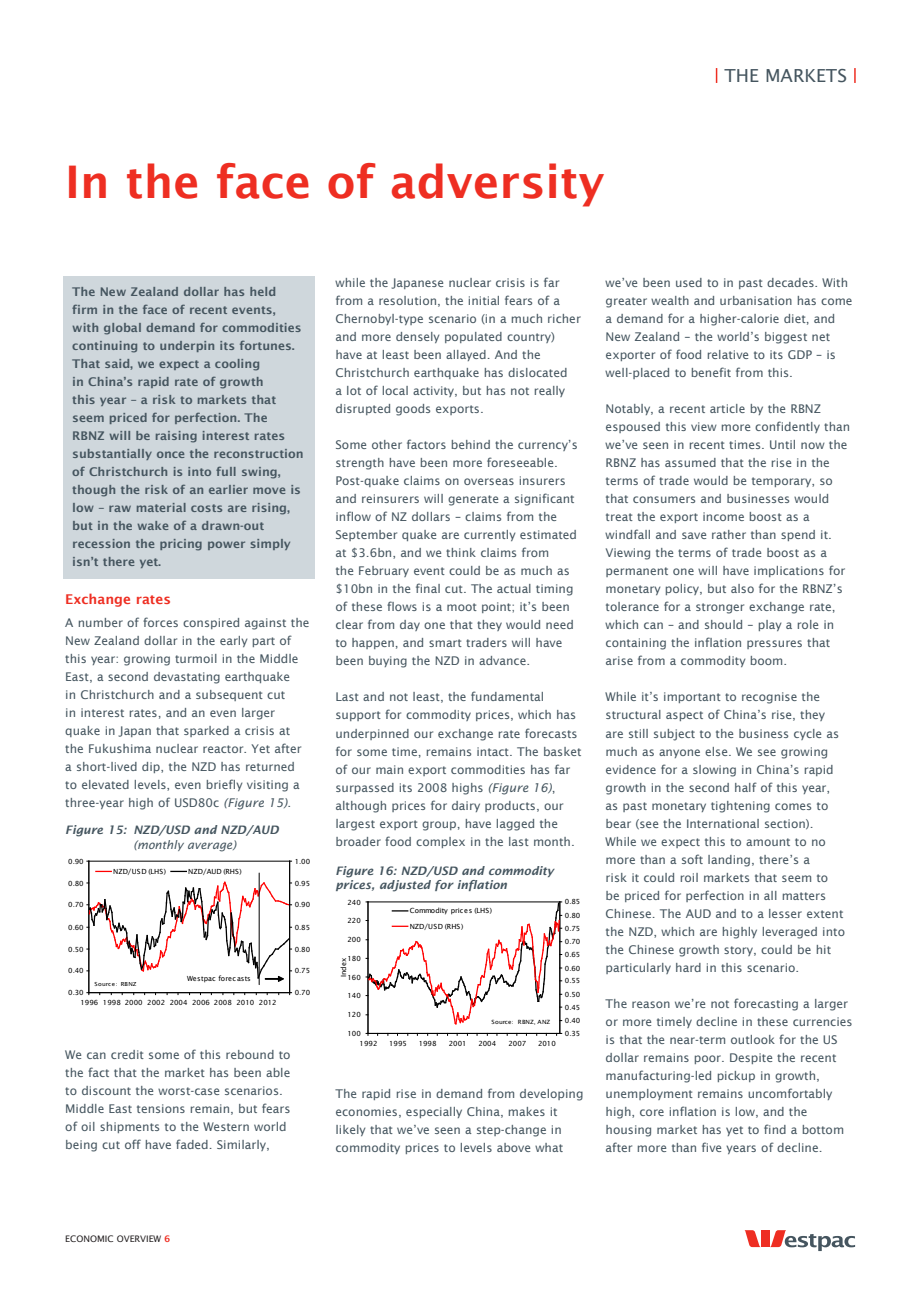
<style>
.page{position:relative;width:919px;height:1289px;background:#fff}
.page>*{position:absolute;margin:0;border:0;box-sizing:border-box;transform-origin:0 0}
.t1{font:600 45px "Lucida Sans";color:#ee2e22}
.t2{font:18px "Lucida Sans";color:#45555f}
.t3{font:600 13.5px "Lucida Sans";color:#ee2e22}
.t4{font:12px/18px "Lucida Sans";color:#45555f}
.t5{font:600 12px/18px "Lucida Sans";color:#45555f}
.t6{font:italic 600 11.7px/14.2px "Lucida Sans";letter-spacing:-.005em;color:#45555f}
.t7{font:italic 11.7px "Lucida Sans";letter-spacing:-.005em;color:#45555f}
.t8{font:9px "Lucida Sans";color:#231f20}
.t9{font:7.05px/15.5px "Lucida Sans";letter-spacing:.005em;color:#000}
.t10{font:5.7px "Lucida Sans";letter-spacing:.025em;color:#000;scale:1.06 1}
.t11{font:5.55px "Lucida Sans";letter-spacing:.02em;color:#000;scale:1.09 1}
.s1{font-style:italic}
.s2{font-weight:600;color:#ee2e22}
</style>
<div class="page">
<svg style="left:744px;top:1230px;width:16px;height:16px"></svg>
<div style="left:760px;top:1230px;width:9px;height:16px;background:#ee2e22"></div>
<svg style="left:770px;top:1230px;width:85px;height:20px"></svg>
<svg style="left:715px;top:68px;width:2px;height:15px"></svg>
<svg style="left:854px;top:68px;width:1px;height:15px"></svg>
<div style="left:64px;top:276px;width:251px;height:302px;background:#cfd7dc"></div>
<hr style="left:89px;top:860px;width:200px;height:1px;background:#000">
<hr style="left:88px;top:861px;width:1px;height:131px;background:#000">
<hr style="left:89px;top:992px;width:200px;height:1px;background:#000">
<hr style="left:289px;top:861px;width:1px;height:131px;background:#000">
<svg style="left:96px;top:870px;width:15px;height:2px"></svg>
<svg style="left:171px;top:870px;width:15px;height:2px"></svg>
<hr style="left:259px;top:873px;width:1px;height:111px;background:#000">
<svg style="left:87px;top:880px;width:204px;height:102px"></svg>
<hr style="left:367px;top:901px;width:1px;height:132px;background:#000">
<hr style="left:368px;top:1033px;width:191px;height:1px;background:#000">
<hr style="left:559px;top:901px;width:1px;height:132px;background:#000">
<svg style="left:366px;top:901px;width:195px;height:124px"></svg>
<h1 class="t1" style="left:65px;top:156px;width:541px">In the face of adversity</h1>
<h2 class="t2" style="left:724px;top:65px;width:124px">THE MARKETS</h2>
<p class="t5" style="left:72px;top:282px;width:233px">The New Zealand dollar has held firm in the face of recent events, with global demand for commodities continuing to underpin its fortunes.<br>That said, we expect a cooling<br>in China’s rapid rate of growth<br>this year – a risk to markets that seem priced for perfection. The<br>RBNZ will be raising interest rates substantially once the reconstruction of Christchurch is into full swing, though the risk of an earlier move is low – raw material costs are rising, but in the wake of a drawn-out recession the pricing power simply isn’t there yet.</p>
<p class="t3" style="left:65px;top:591px;width:107px">Exchange rates</p>
<p class="t4" style="left:65px;top:613px;width:246px">A number of forces conspired against the New Zealand dollar in the early part of this year: growing turmoil in the Middle East, a second devastating earthquake<br>in Christchurch and a subsequent cut<br>in interest rates, and an even larger quake in Japan that sparked a crisis at the Fukushima nuclear reactor. Yet after a short-lived dip, the NZD has returned to elevated levels, even briefly visiting a three-year high of USD80c <span class="s1">(Figure 15)</span>.</p>
<p class="t6" style="left:65px;top:823px;width:215px">Figure 15: NZD/USD and NZD/AUD</p>
<p class="t7" style="left:133px;top:837px;width:104px">(monthly average)</p>
<p class="t9" style="left:68px;top:853px;width:17px">0.90</p>
<p class="t9" style="left:68px;top:875px;width:17px">0.80</p>
<p class="t9" style="left:68px;top:897px;width:17px">0.70</p>
<p class="t9" style="left:68px;top:919px;width:17px">0.60</p>
<p class="t9" style="left:68px;top:941px;width:17px">0.50</p>
<p class="t9" style="left:68px;top:963px;width:17px">0.40</p>
<p class="t9" style="left:68px;top:984px;width:17px">0.30</p>
<p class="t9" style="left:113px;top:863px;width:54px">NZD/USD (LHS)</p>
<p class="t9" style="left:188px;top:863px;width:55px">NZD/AUD (RHS)</p>
<p class="t11" style="left:94px;top:980px;width:40px">Source: RBNZ</p>
<p class="t9" style="left:187px;top:970px;width:65px">Westpac forecasts</p>
<p class="t9" style="left:80px;top:995px;width:198px">1996 1998 2000 2002 2004 2006 2008 2010 2012</p>
<p class="t9" style="left:295px;top:853px;width:17px">1.00</p>
<p class="t9" style="left:295px;top:875px;width:17px">0.95</p>
<p class="t9" style="left:295px;top:897px;width:17px">0.90</p>
<p class="t9" style="left:295px;top:919px;width:17px">0.85</p>
<p class="t9" style="left:295px;top:941px;width:17px">0.80</p>
<p class="t9" style="left:295px;top:963px;width:17px">0.75</p>
<p class="t9" style="left:295px;top:984px;width:17px">0.70</p>
<p class="t4" style="left:65px;top:1045px;width:227px">We can credit some of this rebound to the fact that the market has been able to discount the worst-case scenarios.<br>Middle East tensions remain, but fears of oil shipments to the Western world being cut off have faded. Similarly,</p>
<p class="t4" style="left:335px;top:274px;width:247px">while the Japanese nuclear crisis is far from a resolution, the initial fears of a Chernobyl-type scenario (in a much richer and more densely populated country) have at least been allayed. And the Christchurch earthquake has dislocated<br>a lot of local activity, but has not really disrupted goods exports.</p>
<p class="t4" style="left:335px;top:436px;width:244px">Some other factors behind the currency’s strength have been more foreseeable.<br>Post-quake claims on overseas insurers and reinsurers will generate a significant inflow of NZ dollars – claims from the September quake are currently estimated at $3.6bn, and we think claims from<br>the February event could be as much as $10bn in the final cut. The actual timing of these flows is a moot point; it’s been clear from day one that they would need to happen, and smart traders will have been buying the NZD in advance.</p>
<p class="t4" style="left:335px;top:688px;width:247px">Last and not least, the fundamental support for commodity prices, which has underpinned our exchange rate forecasts for some time, remains intact. The basket of our main export commodities has far surpassed its 2008 highs <span class="s1">(Figure 16)</span>, although prices for dairy products, our largest export group, have lagged the broader food complex in the last month.</p>
<p class="t6" style="left:335px;top:863px;width:220px">Figure 16: NZD/USD and commodity prices, adjusted for inflation</p>
<p class="t9" style="left:347px;top:894px;width:15px">240</p>
<p class="t9" style="left:565px;top:894px;width:17px">0.85</p>
<p class="t9" style="left:347px;top:912px;width:15px">220</p>
<p class="t9" style="left:409px;top:903px;width:84px">Commodity prices (LHS)<br>NZD/USD (RHS)</p>
<p class="t9" style="left:565px;top:907px;width:17px">0.80</p>
<p class="t9" style="left:565px;top:920px;width:17px">0.75</p>
<p class="t9" style="left:347px;top:932px;width:15px">200</p>
<p class="t9" style="left:565px;top:934px;width:17px">0.70</p>
<p class="t9" style="left:347px;top:950px;width:15px">180</p>
<p class="t9" style="left:336px;top:976px;width:21px;rotate:-90deg">Index</p>
<p class="t9" style="left:347px;top:969px;width:15px">160</p>
<p class="t9" style="left:565px;top:946px;width:17px">0.65</p>
<p class="t9" style="left:565px;top:960px;width:17px">0.60</p>
<p class="t9" style="left:565px;top:973px;width:17px">0.55</p>
<p class="t9" style="left:347px;top:987px;width:15px">140</p>
<p class="t9" style="left:565px;top:986px;width:17px">0.50</p>
<p class="t9" style="left:565px;top:999px;width:17px">0.45</p>
<p class="t9" style="left:347px;top:1007px;width:15px">120</p>
<p class="t10" style="left:491px;top:1018px;width:57px">Source: RBNZ, ANZ</p>
<p class="t9" style="left:565px;top:1012px;width:17px">0.40</p>
<p class="t9" style="left:347px;top:1025px;width:15px">100</p>
<p class="t9" style="left:565px;top:1025px;width:17px">0.35</p>
<p class="t9" style="left:359px;top:1035px;width:19px">1992</p>
<p class="t9" style="left:389px;top:1035px;width:19px">1995</p>
<p class="t9" style="left:418px;top:1035px;width:19px">1998</p>
<p class="t9" style="left:449px;top:1035px;width:19px">2001</p>
<p class="t9" style="left:478px;top:1035px;width:19px">2004</p>
<p class="t9" style="left:508px;top:1035px;width:19px">2007</p>
<p class="t9" style="left:538px;top:1035px;width:19px">2010</p>
<p class="t4" style="left:335px;top:1084px;width:249px">The rapid rise in demand from developing economies, especially China, makes it likely that we’ve seen a step-change in commodity prices to levels above what</p>
<p class="t4" style="left:605px;top:274px;width:248px">we’ve been used to in past decades. With greater wealth and urbanisation has come a demand for a higher-calorie diet, and New Zealand – the world’s biggest net exporter of food relative to its GDP – is well-placed to benefit from this.</p>
<p class="t4" style="left:605px;top:400px;width:246px">Notably, a recent article by the RBNZ espoused this view more confidently than we’ve seen in recent times. Until now the RBNZ has assumed that the rise in the terms of trade would be temporary, so that consumers and businesses would treat the export income boost as a windfall and save rather than spend it.<br>Viewing the terms of trade boost as a permanent one will have implications for monetary policy, but also for the RBNZ’s tolerance for a stronger exchange rate, which can – and should – play a role in containing the inflation pressures that arise from a commodity boom.</p>
<p class="t4" style="left:605px;top:688px;width:241px">While it’s important to recognise the structural aspect of China’s rise, they are still subject to the business cycle as much as anyone else. We see growing evidence for a slowing in China’s rapid growth in the second half of this year, as past monetary tightening comes to bear (see the International section).<br>While we expect this to amount to no more than a soft landing, there’s a<br>risk it could roil markets that seem to be priced for perfection in all matters Chinese. The AUD and to a lesser extent the NZD, which are highly leveraged into the Chinese growth story, could be hit particularly hard in this scenario.</p>
<p class="t4" style="left:605px;top:994px;width:248px">The reason we’re not forecasting a larger or more timely decline in these currencies is that the near-term outlook for the US dollar remains poor. Despite the recent manufacturing-led pickup in growth, unemployment remains uncomfortably high, core inflation is low, and the housing market has yet to find a bottom after more than five years of decline.</p>
<p class="t8" style="left:65px;top:1233px;width:106px">ECONOMIC OVERVIEW <span class="s2">6</span></p>
</div>
